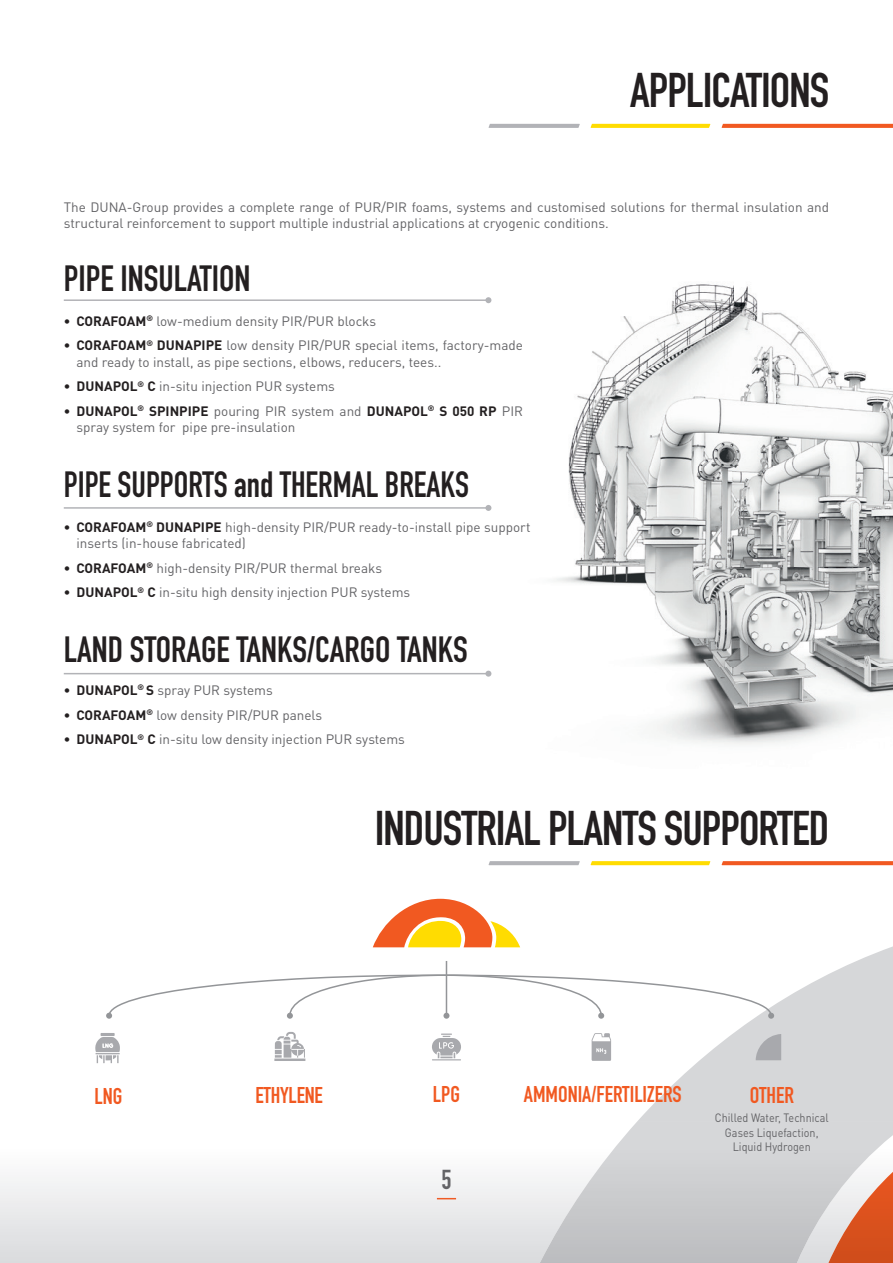
<style>
.page{position:relative;width:893px;height:1263px;background:#fff}
.page>*{position:absolute;margin:0;border:0;box-sizing:border-box;transform-origin:0 0}
.t1{font:700 48px "DIN Condensed";letter-spacing:-.02em;color:#231f20}
.t2{font:700 36px "DIN Condensed";color:#231f20}
.t3{font:700 36px "DIN Condensed";color:#231f20;scale:.95 1}
.t4{font:700 27px "DIN Condensed";color:#636366}
.t5{font:700 22.5px "DIN Condensed";color:#f15921}
.t6{font:13.5px/16.2px "DIN Pro";color:#636366}
.t7{font:12px/14.4px "DIN Pro";color:#636366;text-align:center;scale:.9 1}
.s1{font-weight:700;color:#231f20}
</style>
<div class="page">
<svg style="left:0;top:1177px;width:540px;height:86px"></svg>
<svg style="left:540px;top:1121px;width:353px;height:142px"></svg>
<svg style="left:828px;top:1172px;width:65px;height:91px"></svg>
<img style="left:556px;top:284px;width:337px;height:461px">
<svg style="left:488px;top:124px;width:92px;height:4px"></svg>
<svg style="left:591px;top:124px;width:119px;height:4px"></svg>
<svg style="left:722px;top:124px;width:171px;height:4px"></svg>
<svg style="left:488px;top:861px;width:92px;height:4px"></svg>
<svg style="left:591px;top:861px;width:119px;height:4px"></svg>
<svg style="left:722px;top:861px;width:171px;height:4px"></svg>
<hr style="left:64px;top:299px;width:424px;height:2px;background:#b2b3b7">
<svg style="left:485px;top:297px;width:6px;height:6px"></svg>
<hr style="left:64px;top:673px;width:424px;height:1px;background:#b2b3b7">
<svg style="left:485px;top:671px;width:6px;height:6px"></svg>
<hr style="left:64px;top:507px;width:424px;height:2px;background:#b2b3b7">
<svg style="left:485px;top:505px;width:6px;height:6px"></svg>
<svg style="left:95px;top:899px;width:798px;height:222px"></svg>
<svg style="left:437px;top:1198px;width:19px;height:1px"></svg>
<h1 class="t1" style="left:630px;top:58px;width:201px">APPLICATIONS</h1>
<p class="t6" style="left:64px;top:199px;width:767px">The DUNA-Group provides a complete range of PUR/PIR foams, systems and customised solutions for thermal insulation and structural reinforcement to support multiple industrial applications at cryogenic conditions.</p>
<h2 class="t2" style="left:64px;top:254px;width:188px">PIPE INSULATION</h2>
<p class="t6" style="left:64px;top:312px;width:314px"><span class="s1">• CORAFOAM</span><sup>®</sup> low-medium density PIR/PUR blocks</p>
<p class="t6" style="left:77px;top:337px;width:448px;text-indent:-13px"><span class="s1">• CORAFOAM</span><sup>®</sup> <span class="s1">DUNAPIPE</span> low density PIR/PUR special items, factory-made and ready to install, as pipe sections, elbows, reducers, tees..</p>
<p class="t6" style="left:64px;top:378px;width:273px"><span class="s1">• DUNAPOL</span><sup>®</sup> <span class="s1">C</span> in-situ injection PUR systems</p>
<p class="t6" style="left:77px;top:402px;width:448px;text-indent:-13px"><span class="s1">• DUNAPOL</span><sup>®</sup> <span class="s1">SPINPIPE</span> pouring PIR system and <span class="s1">DUNAPOL</span><sup>®</sup> <span class="s1">S 050 RP</span> PIR spray system for pipe pre-insulation</p>
<h2 class="t3" style="left:64px;top:460px;width:428px">PIPE SUPPORTS and THERMAL BREAKS</h2>
<p class="t6" style="left:77px;top:518px;width:455px;text-indent:-13px"><span class="s1">• CORAFOAM</span><sup>®</sup> <span class="s1">DUNAPIPE</span> high-density PIR/PUR ready-to-install pipe support inserts (in-house fabricated)</p>
<p class="t6" style="left:64px;top:559px;width:320px"><span class="s1">• CORAFOAM</span><sup>®</sup> high-density PIR/PUR thermal breaks</p>
<p class="t6" style="left:64px;top:584px;width:348px"><span class="s1">• DUNAPOL</span><sup>®</sup> <span class="s1">C</span> in-situ high density injection PUR systems</p>
<h2 class="t2" style="left:64px;top:626px;width:405px">LAND STORAGE TANKS/CARGO TANKS</h2>
<p class="t6" style="left:64px;top:681px;width:211px"><span class="s1">• DUNAPOL</span><sup>®</sup> <span class="s1">S</span> spray PUR systems</p>
<p class="t6" style="left:64px;top:706px;width:260px"><span class="s1">• CORAFOAM</span><sup>®</sup> low density PIR/PUR panels</p>
<p class="t6" style="left:64px;top:731px;width:343px"><span class="s1">• DUNAPOL</span><sup>®</sup> <span class="s1">C</span> in-situ low density injection PUR systems</p>
<h1 class="t1" style="left:375px;top:796px;width:456px">INDUSTRIAL PLANTS SUPPORTED</h1>
<h3 class="t5" style="left:94px;top:1080px;width:29px">LNG</h3>
<h3 class="t5" style="left:255px;top:1080px;width:69px">ETHYLENE</h3>
<h3 class="t5" style="left:433px;top:1079px;width:29px">LPG</h3>
<h3 class="t5" style="left:524px;top:1079px;width:159px">AMMONIA/FERTILIZERS</h3>
<h3 class="t5" style="left:750px;top:1079px;width:46px">OTHER</h3>
<p class="t7" style="left:715px;top:1110px;width:128px">Chilled Water, Technical<br>Gases Liquefaction,<br>Liquid Hydrogen</p>
<h3 class="t4" style="left:441px;top:1161px;width:12px">5</h3>
</div>
